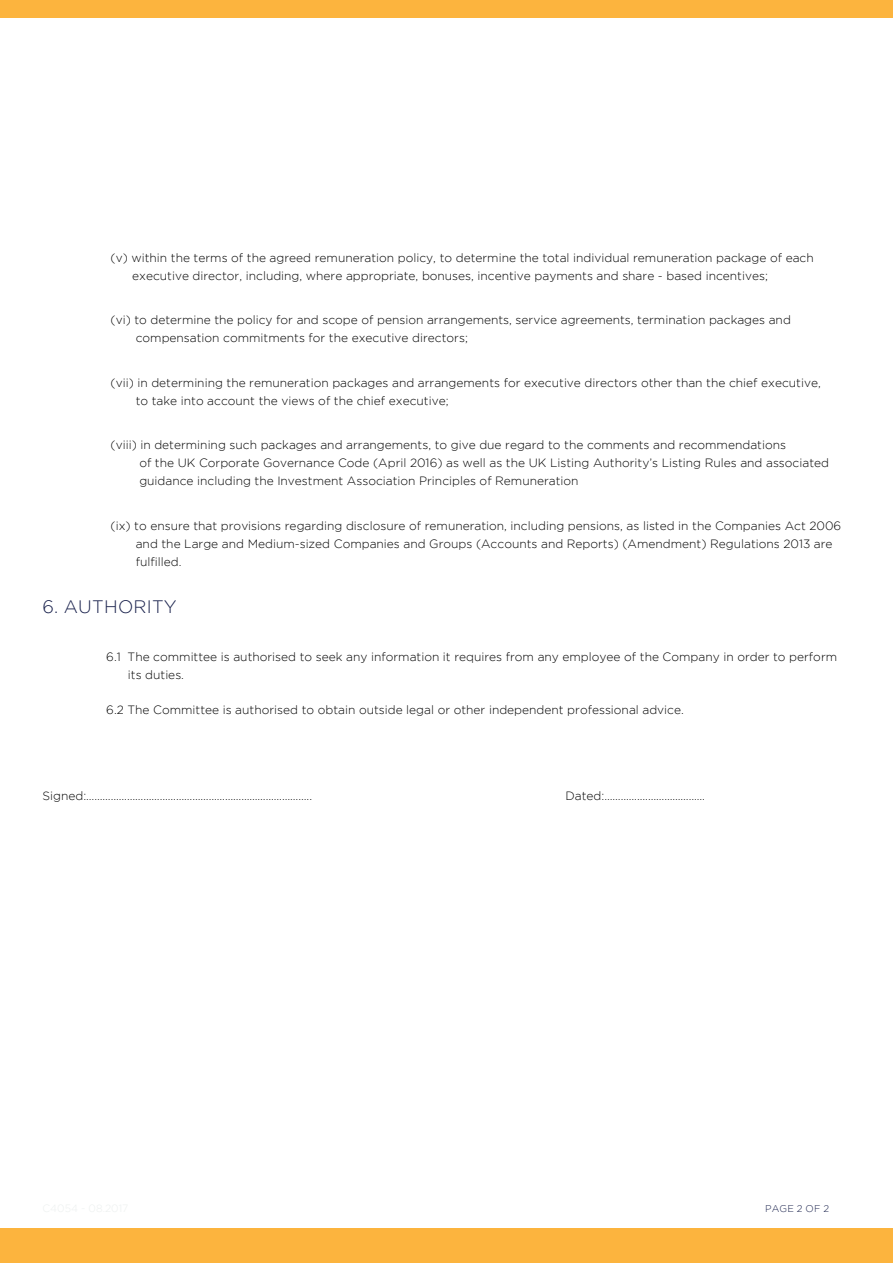
<style>
.page{position:relative;width:893px;height:1263px;background:#fff}
.page>*{position:absolute;margin:0;border:0;box-sizing:border-box;transform-origin:0 0}
.t1{font:300 18px "Gotham";letter-spacing:.015em;color:#19214c}
.t2{font:300 12px/18px "Gotham";color:#000001}
.t3{font:300 12px/18px "Gotham";color:#000}
.t4{font:300 9.75px "Gotham";letter-spacing:.015em;color:#19214c}
</style>
<div class="page">
<div style="left:0;top:1229px;width:893px;height:34px;background:#fcb43e"></div>
<div style="left:0;top:0;width:893px;height:17px;background:#fcb43e"></div>
<p class="t2" style="left:132px;top:248px;width:683px;text-indent:-22px">(v) within the terms of the agreed remuneration policy, to determine the total individual remuneration package of each executive director, including, where appropriate, bonuses, incentive payments and share - based incentives;</p>
<p class="t2" style="left:136px;top:311px;width:657px;text-indent:-25px">(vi) to determine the policy for and scope of pension arrangements, service agreements, termination packages and compensation commitments for the executive directors;</p>
<p class="t2" style="left:136px;top:373px;width:686px;text-indent:-25px">(vii) in determining the remuneration packages and arrangements for executive directors other than the chief executive, to take into account the views of the chief executive;</p>
<p class="t2" style="left:139px;top:436px;width:691px;text-indent:-29px">(viii) in determining such packages and arrangements, to give due regard to the comments and recommendations<br>of the UK Corporate Governance Code (April 2016) as well as the UK Listing Authority’s Listing Rules and associated guidance including the Investment Association Principles of Remuneration</p>
<p class="t2" style="left:136px;top:516px;width:707px;text-indent:-25px">(ix) to ensure that provisions regarding disclosure of remuneration, including pensions, as listed in the Companies Act 2006 and the Large and Medium-sized Companies and Groups (Accounts and Reports) (Amendment) Regulations 2013 are fulfilled.</p>
<h1 class="t1" style="left:43px;top:597px;width:136px">6. AUTHORITY</h1>
<p class="t3" style="left:128px;top:648px;width:711px;text-indent:-22px">6.1 The committee is authorised to seek any information it requires from any employee of the Company in order to perform its duties.</p>
<p class="t3" style="left:106px;top:700px;width:579px">6.2 The Committee is authorised to obtain outside legal or other independent professional advice.</p>
<p class="t2" style="left:43px;top:787px;width:271px">Signed:………………………………………………………………………..</p>
<p class="t2" style="left:566px;top:787px;width:141px">Dated:………….……………………</p>
<p class="t4" style="left:765px;top:1203px;width:66px">PAGE 2 OF 2</p>
</div>
